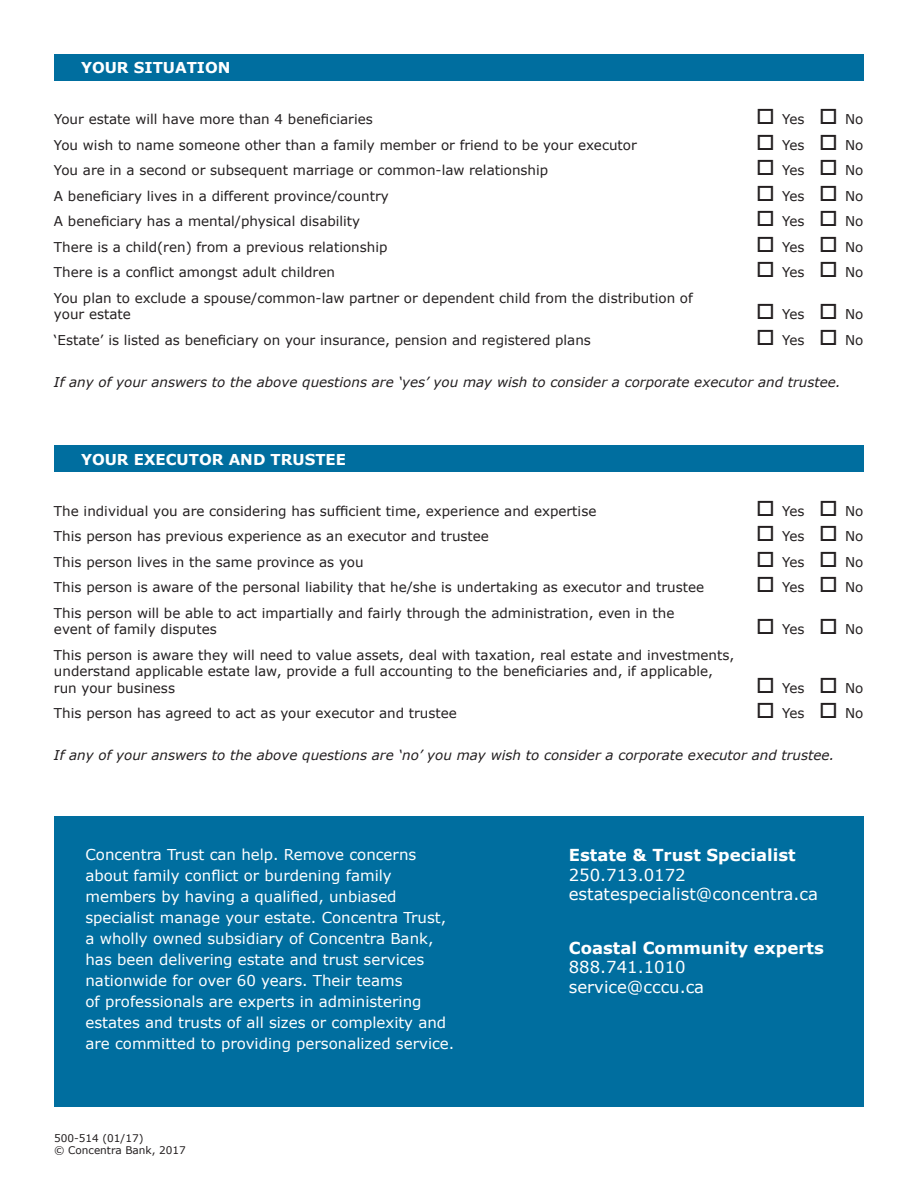
<style>
.page{position:relative;width:918px;height:1188px;background:#fff}
.page>*{position:absolute;margin:0;border:0;box-sizing:border-box;transform-origin:0 0}
.t1{font:16.5px/19.8px "Verdana";color:#fff}
.t2{font:700 16.5px "Verdana";color:#fff}
.t3{font:15px/21px "Verdana";color:#fff}
.t4{font:700 15px "Verdana";color:#fff}
.t5{font:13.5px/16.5px "Verdana";color:#231f20}
.t6{font:italic 13.5px "Verdana";color:#231f20}
.t7{font:10.5px/12px "Verdana";color:#231f20}
</style>
<div class="page">
<div style="left:54px;top:54px;width:810px;height:27px;background:#006e9f"></div>
<div style="left:54px;top:446px;width:810px;height:26px;background:#006e9f"></div>
<div style="left:54px;top:817px;width:810px;height:290px;background:#006e9f"></div>
<p class="t4" style="left:81px;top:58px;width:151px">YOUR SITUATION</p>
<p class="t5" style="left:54px;top:111px;width:320px">Your estate will have more than 4 beneficiaries</p>
<p class="t5" style="left:756px;top:111px;width:109px">□ Yes □ No</p>
<p class="t5" style="left:54px;top:136px;width:584px">You wish to name someone other than a family member or friend to be your executor</p>
<p class="t5" style="left:756px;top:136px;width:109px">□ Yes □ No</p>
<p class="t5" style="left:54px;top:162px;width:496px">You are in a second or subsequent marriage or common-law relationship</p>
<p class="t5" style="left:756px;top:162px;width:109px">□ Yes □ No</p>
<p class="t5" style="left:54px;top:187px;width:336px">A beneficiary lives in a different province/country</p>
<p class="t5" style="left:756px;top:187px;width:109px">□ Yes □ No</p>
<p class="t5" style="left:54px;top:213px;width:308px">A beneficiary has a mental/physical disability</p>
<p class="t5" style="left:756px;top:213px;width:109px">□ Yes □ No</p>
<p class="t5" style="left:54px;top:238px;width:335px">There is a child(ren) from a previous relationship</p>
<p class="t5" style="left:756px;top:238px;width:109px">□ Yes □ No</p>
<p class="t5" style="left:54px;top:264px;width:282px">There is a conflict amongst adult children</p>
<p class="t5" style="left:756px;top:264px;width:109px">□ Yes □ No</p>
<p class="t5" style="left:54px;top:289px;width:640px">You plan to exclude a spouse/common-law partner or dependent child from the distribution of your estate</p>
<p class="t5" style="left:756px;top:306px;width:109px">□ Yes □ No</p>
<p class="t5" style="left:54px;top:331px;width:538px">‘Estate’ is listed as beneficiary on your insurance, pension and registered plans</p>
<p class="t5" style="left:756px;top:331px;width:109px">□ Yes □ No</p>
<p class="t6" style="left:54px;top:373px;width:788px">If any of your answers to the above questions are ‘yes’ you may wish to consider a corporate executor and trustee.</p>
<p class="t4" style="left:81px;top:450px;width:267px">YOUR EXECUTOR AND TRUSTEE</p>
<p class="t5" style="left:54px;top:502px;width:544px">The individual you are considering has sufficient time, experience and expertise</p>
<p class="t5" style="left:756px;top:502px;width:109px">□ Yes □ No</p>
<p class="t5" style="left:54px;top:528px;width:436px">This person has previous experience as an executor and trustee</p>
<p class="t5" style="left:756px;top:528px;width:109px">□ Yes □ No</p>
<p class="t5" style="left:54px;top:553px;width:311px">This person lives in the same province as you</p>
<p class="t5" style="left:756px;top:553px;width:109px">□ Yes □ No</p>
<p class="t5" style="left:54px;top:579px;width:652px">This person is aware of the personal liability that he/she is undertaking as executor and trustee</p>
<p class="t5" style="left:756px;top:579px;width:109px">□ Yes □ No</p>
<p class="t5" style="left:54px;top:604px;width:622px">This person will be able to act impartially and fairly through the administration, even in the event of family disputes</p>
<p class="t5" style="left:756px;top:621px;width:109px">□ Yes □ No</p>
<p class="t5" style="left:54px;top:646px;width:682px">This person is aware they will need to value assets, deal with taxation, real estate and investments, understand applicable estate law, provide a full accounting to the beneficiaries and, if applicable, run your business</p>
<p class="t5" style="left:756px;top:679px;width:109px">□ Yes □ No</p>
<p class="t5" style="left:54px;top:705px;width:404px">This person has agreed to act as your executor and trustee</p>
<p class="t5" style="left:756px;top:705px;width:109px">□ Yes □ No</p>
<p class="t6" style="left:54px;top:747px;width:782px">If any of your answers to the above questions are ‘no’ you may wish to consider a corporate executor and trustee.</p>
<p class="t3" style="left:86px;top:843px;width:370px">Concentra Trust can help. Remove concerns about family conflict or burdening family members by having a qualified, unbiased specialist manage your estate. Concentra Trust, a wholly owned subsidiary of Concentra Bank, has been delivering estate and trust services nationwide for over 60 years. Their teams<br>of professionals are experts in administering estates and trusts of all sizes or complexity and are committed to providing personalized service.</p>
<p class="t2" style="left:569px;top:844px;width:228px">Estate &amp; Trust Specialist</p>
<p class="t1" style="left:569px;top:864px;width:251px">250.713.0172 estatespecialist@concentra.ca</p>
<p class="t2" style="left:569px;top:937px;width:257px">Coastal Community experts</p>
<p class="t1" style="left:569px;top:957px;width:137px">888.741.1010 service@cccu.ca</p>
<p class="t7" style="left:54px;top:1132px;width:133px">500-514 (01/17)<br>© Concentra Bank, 2017</p>
</div>
